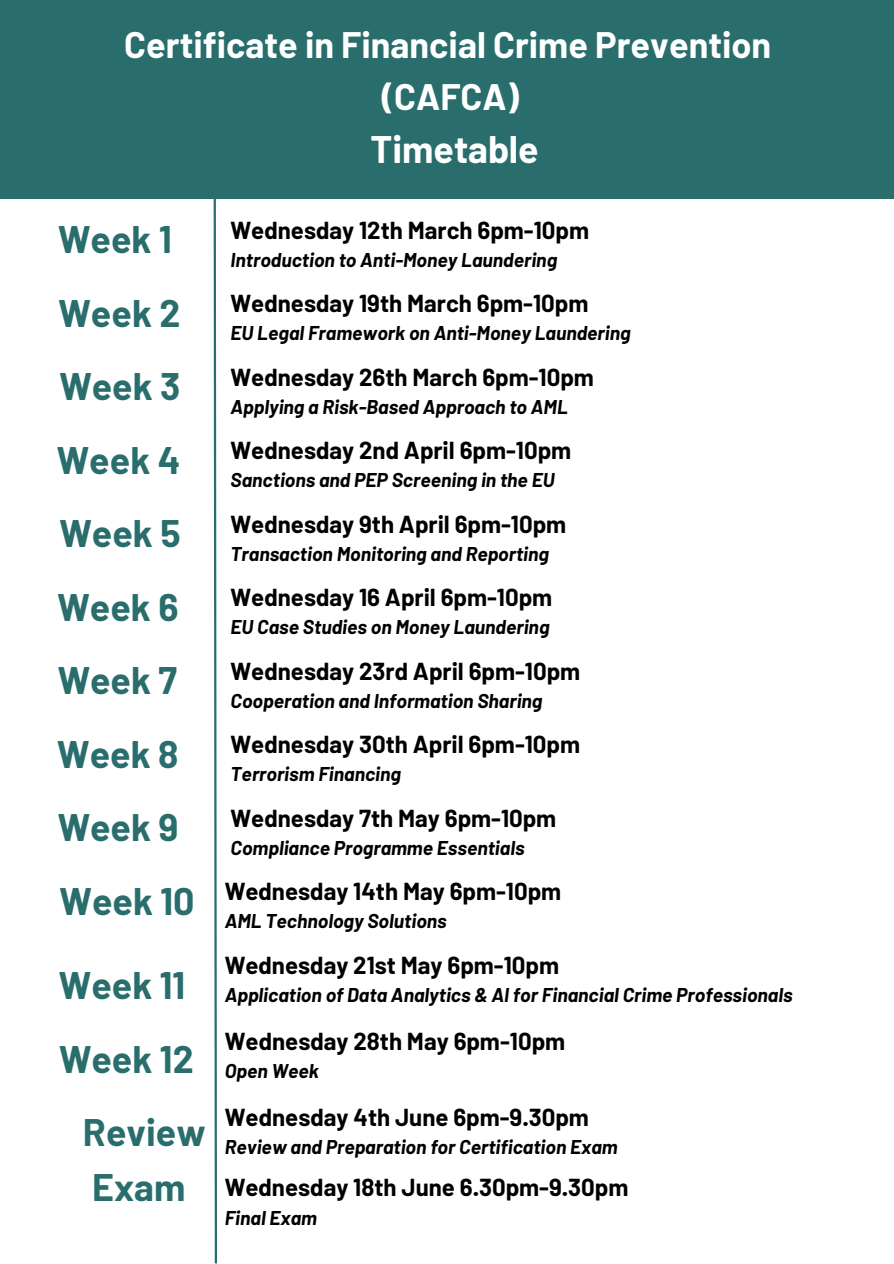
<style>
.page{position:relative;width:894px;height:1264px;background:#fff}
.page>*{position:absolute;margin:0;border:0;box-sizing:border-box;transform-origin:0 0}
.t1{font:700 37.5px "Barlow";color:#2a6d6d}
.t2{font:700 37.5px "Barlow";color:#fff}
.t3{font:700 36px "Barlow";color:#fff}
.t4{font:700 24px "Barlow";color:#000}
.t5{font:italic 700 19.5px "Barlow";color:#000}
</style>
<div class="page">
<div style="left:0;top:0;width:215px;height:198px;background:#2a6d6d"></div>
<div style="left:211px;top:0;width:682px;height:198px;background:#2a6d6d"></div>
<svg style="left:212px;top:198px;width:6px;height:1065px"></svg>
<p class="t3" style="left:124px;top:22px;width:648px">Certificate in Financial Crime Prevention</p>
<p class="t3" style="left:381px;top:74px;width:139px">(CAFCA)</p>
<h2 class="t2" style="left:370px;top:126px;width:170px">Timetable</h2>
<p class="t1" style="left:58px;top:215px;width:115px">Week 1</p>
<h2 class="t1" style="left:59px;top:289px;width:123px">Week 2</h2>
<p class="t1" style="left:59px;top:362px;width:123px">Week 3</p>
<p class="t1" style="left:57px;top:436px;width:125px">Week 4</p>
<p class="t1" style="left:59px;top:509px;width:123px">Week 5</p>
<h2 class="t1" style="left:57px;top:583px;width:122px">Week 6</h2>
<p class="t1" style="left:58px;top:656px;width:121px">Week 7</p>
<p class="t1" style="left:57px;top:730px;width:123px">Week 8</p>
<h2 class="t1" style="left:58px;top:803px;width:122px">Week 9</h2>
<p class="t1" style="left:60px;top:877px;width:136px">Week 10</p>
<p class="t1" style="left:59px;top:961px;width:128px">Week 11</p>
<h2 class="t1" style="left:59px;top:1035px;width:136px">Week 12</h2>
<h2 class="t1" style="left:83px;top:1108px;width:124px">Review</h2>
<p class="t1" style="left:92px;top:1163px;width:95px">Exam</p>
<h1 class="t4" style="left:230px;top:215px;width:360px">Wednesday 12th March 6pm-10pm</h1>
<h2 class="t5" style="left:230px;top:247px;width:328px">Introduction to Anti-Money Laundering</h2>
<p class="t4" style="left:230px;top:288px;width:359px">Wednesday 19th March 6pm-10pm</p>
<h2 class="t5" style="left:230px;top:321px;width:401px">EU Legal Framework on Anti-Money Laundering</h2>
<p class="t4" style="left:230px;top:361px;width:364px">Wednesday 26th March 6pm-10pm</p>
<h2 class="t5" style="left:230px;top:394px;width:338px">Applying a Risk-Based Approach to AML</h2>
<p class="t4" style="left:230px;top:435px;width:342px">Wednesday 2nd April 6pm-10pm</p>
<p class="t5" style="left:230px;top:468px;width:325px">Sanctions and PEP Screening in the EU</p>
<h2 class="t4" style="left:230px;top:508px;width:337px">Wednesday 9th April 6pm-10pm</h2>
<p class="t5" style="left:230px;top:541px;width:320px">Transaction Monitoring and Reporting</p>
<p class="t4" style="left:230px;top:582px;width:323px">Wednesday 16 April 6pm-10pm</p>
<h2 class="t5" style="left:230px;top:615px;width:320px">EU Case Studies on Money Laundering</h2>
<h3 class="t4" style="left:230px;top:655px;width:351px">Wednesday 23rd April 6pm-10pm</h3>
<h2 class="t5" style="left:230px;top:688px;width:313px">Cooperation and Information Sharing</h2>
<p class="t4" style="left:230px;top:729px;width:351px">Wednesday 30th April 6pm-10pm</p>
<p class="t5" style="left:230px;top:762px;width:172px">Terrorism Financing</p>
<p class="t4" style="left:230px;top:802px;width:327px">Wednesday 7th May 6pm-10pm</p>
<h2 class="t5" style="left:230px;top:835px;width:295px">Compliance Programme Essentials</h2>
<h3 class="t4" style="left:225px;top:876px;width:338px">Wednesday 14th May 6pm-10pm</h3>
<h3 class="t5" style="left:225px;top:909px;width:223px">AML Technology Solutions</h3>
<p class="t4" style="left:225px;top:949px;width:336px">Wednesday 21st May 6pm-10pm</p>
<p class="t5" style="left:225px;top:982px;width:569px">Application of Data Analytics &amp; AI for Financial Crime Professionals</p>
<h2 class="t4" style="left:225px;top:1025px;width:341px">Wednesday 28th May 6pm-10pm</h2>
<h2 class="t5" style="left:225px;top:1058px;width:95px">Open Week</h2>
<h2 class="t4" style="left:225px;top:1101px;width:365px">Wednesday 4th June 6pm-9.30pm</h2>
<h3 class="t5" style="left:225px;top:1134px;width:394px">Review and Preparation for Certification Exam</h3>
<h2 class="t4" style="left:225px;top:1172px;width:405px">Wednesday 18th June 6.30pm-9.30pm</h2>
<h2 class="t5" style="left:225px;top:1205px;width:94px">Final Exam</h2>
</div>
